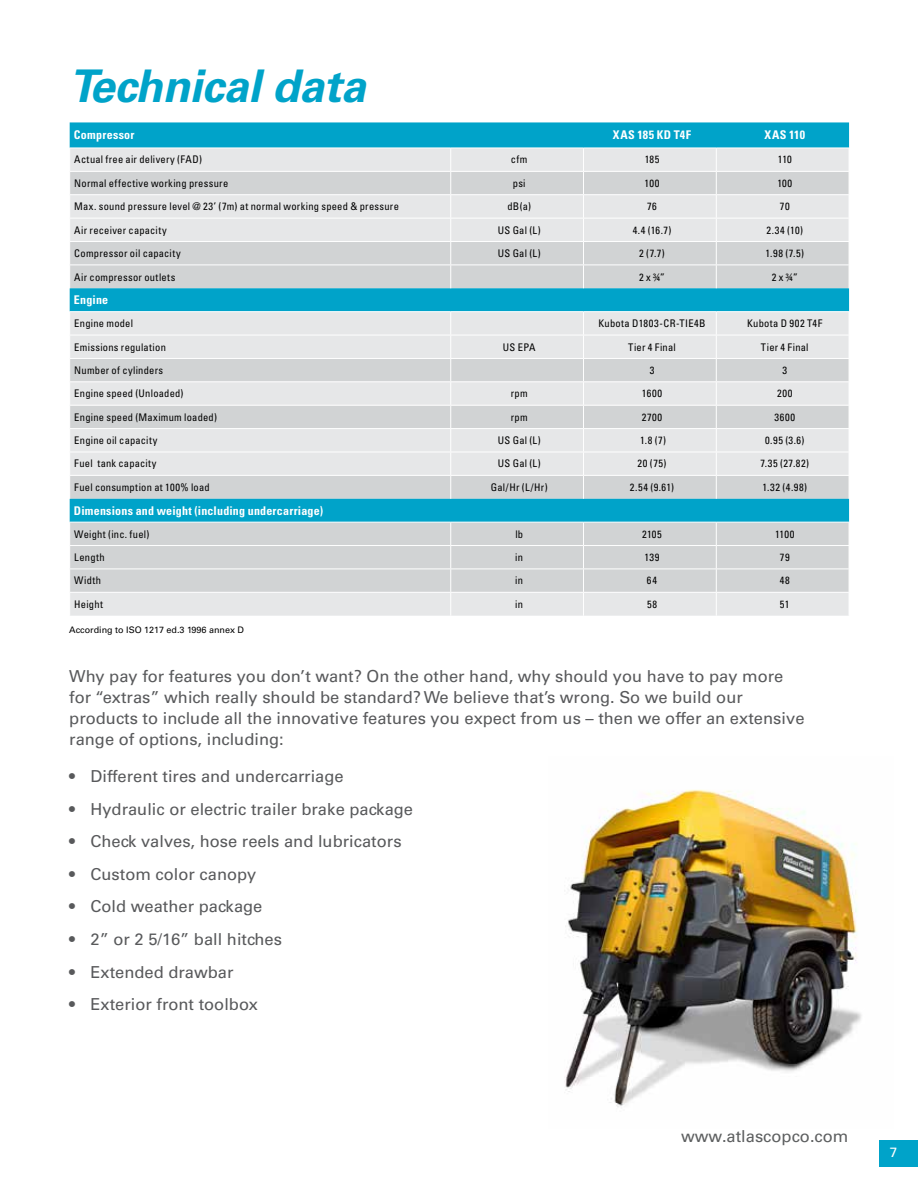
<style>
.page{position:relative;width:918px;height:1188px;background:#fff}
.page>*{position:absolute;margin:0;border:0;box-sizing:border-box;transform-origin:0 0}
.t1{font:italic 700 45px "Univers LT Std";letter-spacing:-.01em;color:#00a3c9}
.t2{font:16.5px/21px "Univers LT Std";color:#58595b}
.t3{font:16.5px "Univers LT Std";color:#5d5f60}
.t4{font:13.5px "Univers LT Std";color:#fff}
.t5{font:700 condensed 12px "Univers LT Std";letter-spacing:.015em;color:#fff}
.t6{font:700 condensed 12px "Univers LT Std";letter-spacing:.04em;color:#fff}
.t7{font:condensed 10.5px "Univers LT Std";letter-spacing:.025em;color:#000}
.t8{font:9px "Univers LT Std";color:#000}
</style>
<div class="page">
<div style="left:880px;top:1140px;width:38px;height:27px;background:#00a3c9"></div>
<div style="left:70px;top:593px;width:779px;height:23px;background:#e6e7e8"></div>
<div style="left:70px;top:523px;width:779px;height:69px;background:#d1d3d4"></div>
<svg style="left:70px;top:288px;width:779px;height:234px;background:#b1d3dc"></svg>
<svg style="left:69px;top:122px;width:781px;height:166px;background:#bbd5dc"></svg>
<hr style="left:69px;top:241px;width:382px;height:1px;background:#fff">
<hr style="left:451px;top:241px;width:133px;height:1px;background:#fff">
<hr style="left:584px;top:241px;width:132px;height:1px;background:#fff">
<hr style="left:716px;top:241px;width:133px;height:1px;background:#fff">
<hr style="left:69px;top:265px;width:382px;height:1px;background:#fff">
<hr style="left:451px;top:265px;width:133px;height:1px;background:#fff">
<hr style="left:584px;top:265px;width:132px;height:1px;background:#fff">
<hr style="left:716px;top:265px;width:133px;height:1px;background:#fff">
<hr style="left:69px;top:358px;width:382px;height:1px;background:#fff">
<hr style="left:451px;top:358px;width:133px;height:1px;background:#fff">
<hr style="left:584px;top:358px;width:132px;height:1px;background:#fff">
<hr style="left:716px;top:358px;width:133px;height:1px;background:#fff">
<hr style="left:69px;top:381px;width:382px;height:1px;background:#fff">
<hr style="left:451px;top:381px;width:133px;height:1px;background:#fff">
<hr style="left:584px;top:381px;width:132px;height:1px;background:#fff">
<hr style="left:716px;top:381px;width:133px;height:1px;background:#fff">
<hr style="left:69px;top:405px;width:382px;height:1px;background:#fff">
<hr style="left:451px;top:405px;width:133px;height:1px;background:#fff">
<hr style="left:584px;top:405px;width:132px;height:1px;background:#fff">
<hr style="left:716px;top:405px;width:133px;height:1px;background:#fff">
<hr style="left:69px;top:428px;width:382px;height:1px;background:#fff">
<hr style="left:451px;top:428px;width:133px;height:1px;background:#fff">
<hr style="left:584px;top:428px;width:132px;height:1px;background:#fff">
<hr style="left:716px;top:428px;width:133px;height:1px;background:#fff">
<hr style="left:69px;top:452px;width:382px;height:1px;background:#fff">
<hr style="left:451px;top:452px;width:133px;height:1px;background:#fff">
<hr style="left:584px;top:452px;width:132px;height:1px;background:#fff">
<hr style="left:716px;top:452px;width:133px;height:1px;background:#fff">
<svg style="left:450px;top:312px;width:1px;height:187px"></svg>
<svg style="left:583px;top:312px;width:1px;height:187px"></svg>
<svg style="left:716px;top:312px;width:1px;height:187px"></svg>
<hr style="left:69px;top:475px;width:382px;height:1px;background:#fff">
<hr style="left:451px;top:475px;width:133px;height:1px;background:#fff">
<hr style="left:584px;top:475px;width:132px;height:1px;background:#fff">
<hr style="left:716px;top:475px;width:133px;height:1px;background:#fff">
<hr style="left:69px;top:545px;width:382px;height:1px;background:#fff">
<hr style="left:69px;top:569px;width:382px;height:1px;background:#fff">
<hr style="left:451px;top:545px;width:133px;height:1px;background:#fff">
<hr style="left:451px;top:569px;width:133px;height:1px;background:#fff">
<hr style="left:584px;top:545px;width:132px;height:1px;background:#fff">
<hr style="left:584px;top:569px;width:132px;height:1px;background:#fff">
<hr style="left:716px;top:545px;width:133px;height:1px;background:#fff">
<hr style="left:716px;top:569px;width:133px;height:1px;background:#fff">
<svg style="left:450px;top:523px;width:1px;height:93px"></svg>
<svg style="left:583px;top:523px;width:1px;height:93px"></svg>
<svg style="left:716px;top:523px;width:1px;height:93px"></svg>
<hr style="left:69px;top:311px;width:382px;height:1px;background:#fff">
<hr style="left:69px;top:335px;width:382px;height:1px;background:#fff">
<hr style="left:451px;top:311px;width:133px;height:1px;background:#fff">
<hr style="left:451px;top:335px;width:133px;height:1px;background:#fff">
<hr style="left:584px;top:311px;width:132px;height:1px;background:#fff">
<hr style="left:584px;top:335px;width:132px;height:1px;background:#fff">
<hr style="left:716px;top:311px;width:133px;height:1px;background:#fff">
<hr style="left:716px;top:335px;width:133px;height:1px;background:#fff">
<img style="left:565px;top:789px;width:297px;height:318px">
<h1 class="t1" style="left:69px;top:60px;width:298px">Technical data</h1>
<p class="t5" style="left:74px;top:128px;width:62px">Compressor</p>
<p class="t6" style="left:613px;top:128px;width:80px">XAS 185 KD T4F</p>
<p class="t5" style="left:765px;top:128px;width:42px">XAS 110</p>
<p class="t7" style="left:74px;top:153px;width:129px">Actual free air delivery (FAD)</p>
<p class="t7" style="left:511px;top:153px;width:18px">cfm</p>
<p class="t7" style="left:645px;top:153px;width:16px">185</p>
<p class="t7" style="left:778px;top:153px;width:15px">110</p>
<p class="t7" style="left:74px;top:176px;width:155px">Normal effective working pressure</p>
<p class="t7" style="left:513px;top:176px;width:14px">psi</p>
<p class="t7" style="left:645px;top:176px;width:16px">100</p>
<p class="t7" style="left:777px;top:176px;width:16px">100</p>
<p class="t7" style="left:74px;top:200px;width:326px">Max. sound pressure level @ 23’ (7m) at normal working speed &amp; pressure</p>
<p class="t7" style="left:507px;top:200px;width:25px">dB(a)</p>
<p class="t7" style="left:647px;top:200px;width:11px">76</p>
<p class="t7" style="left:780px;top:200px;width:11px">70</p>
<p class="t7" style="left:74px;top:223px;width:94px">Air receiver capacity</p>
<p class="t7" style="left:498px;top:223px;width:44px">US Gal (L)</p>
<p class="t7" style="left:633px;top:223px;width:40px">4.4 (16.7)</p>
<p class="t7" style="left:767px;top:223px;width:38px">2.34 (10)</p>
<p class="t7" style="left:74px;top:247px;width:108px">Compressor oil capacity</p>
<p class="t7" style="left:498px;top:247px;width:44px">US Gal (L)</p>
<p class="t7" style="left:639px;top:247px;width:27px">2 (7.7)</p>
<p class="t7" style="left:766px;top:247px;width:40px">1.98 (7.5)</p>
<p class="t7" style="left:74px;top:270px;width:103px">Air compressor outlets</p>
<p class="t7" style="left:639px;top:270px;width:27px">2 x ¾”</p>
<p class="t7" style="left:772px;top:270px;width:27px">2 x ¾”</p>
<p class="t5" style="left:74px;top:293px;width:36px">Engine</p>
<p class="t7" style="left:74px;top:317px;width:60px">Engine model</p>
<p class="t7" style="left:598px;top:317px;width:109px">Kubota D1803-CR-TIE4B</p>
<p class="t7" style="left:747px;top:317px;width:77px">Kubota D 902 T4F</p>
<p class="t7" style="left:74px;top:340px;width:93px">Emissions regulation</p>
<p class="t7" style="left:503px;top:340px;width:34px">US EPA</p>
<p class="t7" style="left:628px;top:340px;width:49px">Tier 4 Final</p>
<p class="t7" style="left:761px;top:340px;width:49px">Tier 4 Final</p>
<p class="t7" style="left:74px;top:364px;width:90px">Number of cylinders</p>
<p class="t7" style="left:650px;top:364px;width:6px">3</p>
<p class="t7" style="left:782px;top:364px;width:6px">3</p>
<p class="t7" style="left:74px;top:387px;width:111px">Engine speed (Unloaded)</p>
<p class="t7" style="left:511px;top:387px;width:18px">rpm</p>
<p class="t7" style="left:642px;top:387px;width:22px">1600</p>
<p class="t7" style="left:777px;top:387px;width:17px">200</p>
<p class="t7" style="left:74px;top:410px;width:144px">Engine speed (Maximum loaded)</p>
<p class="t7" style="left:511px;top:410px;width:18px">rpm</p>
<p class="t7" style="left:642px;top:410px;width:22px">2700</p>
<p class="t7" style="left:774px;top:410px;width:22px">3600</p>
<p class="t7" style="left:74px;top:434px;width:85px">Engine oil capacity</p>
<p class="t7" style="left:498px;top:434px;width:44px">US Gal (L)</p>
<p class="t7" style="left:640px;top:434px;width:27px">1.8 (7)</p>
<p class="t7" style="left:765px;top:434px;width:41px">0.95 (3.6)</p>
<p class="t7" style="left:74px;top:457px;width:84px">Fuel tank capacity</p>
<p class="t7" style="left:498px;top:457px;width:44px">US Gal (L)</p>
<p class="t7" style="left:638px;top:457px;width:30px">20 (75)</p>
<p class="t7" style="left:760px;top:457px;width:50px">7.35 (27.82)</p>
<p class="t7" style="left:74px;top:481px;width:137px">Fuel consumption at 100% load</p>
<p class="t7" style="left:491px;top:481px;width:58px">Gal/Hr (L/Hr)</p>
<p class="t7" style="left:630px;top:481px;width:46px">2.54 (9.61)</p>
<p class="t7" style="left:763px;top:481px;width:46px">1.32 (4.98)</p>
<p class="t5" style="left:74px;top:503px;width:251px">Dimensions and weight (including undercarriage)</p>
<p class="t7" style="left:74px;top:527px;width:77px">Weight (inc. fuel)</p>
<p class="t7" style="left:515px;top:527px;width:9px">lb</p>
<p class="t7" style="left:642px;top:527px;width:21px">2105</p>
<p class="t7" style="left:775px;top:527px;width:21px">1100</p>
<p class="t7" style="left:74px;top:551px;width:32px">Length</p>
<p class="t7" style="left:515px;top:551px;width:9px">in</p>
<p class="t7" style="left:645px;top:551px;width:16px">139</p>
<p class="t7" style="left:780px;top:551px;width:11px">79</p>
<p class="t7" style="left:74px;top:574px;width:28px">Width</p>
<p class="t7" style="left:515px;top:574px;width:9px">in</p>
<p class="t7" style="left:647px;top:574px;width:12px">64</p>
<p class="t7" style="left:780px;top:574px;width:12px">48</p>
<p class="t7" style="left:74px;top:598px;width:30px">Height</p>
<p class="t7" style="left:515px;top:598px;width:9px">in</p>
<p class="t7" style="left:647px;top:598px;width:12px">58</p>
<p class="t7" style="left:780px;top:598px;width:11px">51</p>
<p class="t8" style="left:69px;top:624px;width:176px">According to ISO 1217 ed.3 1996 annex D</p>
<p class="t2" style="left:69px;top:666px;width:737px">Why pay for features you don’t want? On the other hand, why should you have to pay more for “extras” which really should be standard? We believe that’s wrong. So we build our products to include all the innovative features you expect from us – then we offer an extensive range of options, including:</p>
<h2 class="t2" style="left:69px;top:766px;width:276px">• Different tires and undercarriage</h2>
<h2 class="t2" style="left:69px;top:799px;width:345px">• Hydraulic or electric trailer brake package</h2>
<h2 class="t2" style="left:69px;top:831px;width:334px">• Check valves, hose reels and lubricators</h2>
<h2 class="t2" style="left:69px;top:864px;width:189px">• Custom color canopy</h2>
<h2 class="t2" style="left:69px;top:896px;width:195px">• Cold weather package</h2>
<h2 class="t2" style="left:69px;top:929px;width:214px">• 2” or 2 5/16” ball hitches</h2>
<h2 class="t2" style="left:69px;top:961px;width:166px">• Extended drawbar</h2>
<h2 class="t2" style="left:69px;top:994px;width:190px">• Exterior front toolbox</h2>
<h2 class="t3" style="left:681px;top:1126px;width:169px">www.atlascopco.com</h2>
<p class="t4" style="left:890px;top:1144px;width:9px">7</p>
</div>
